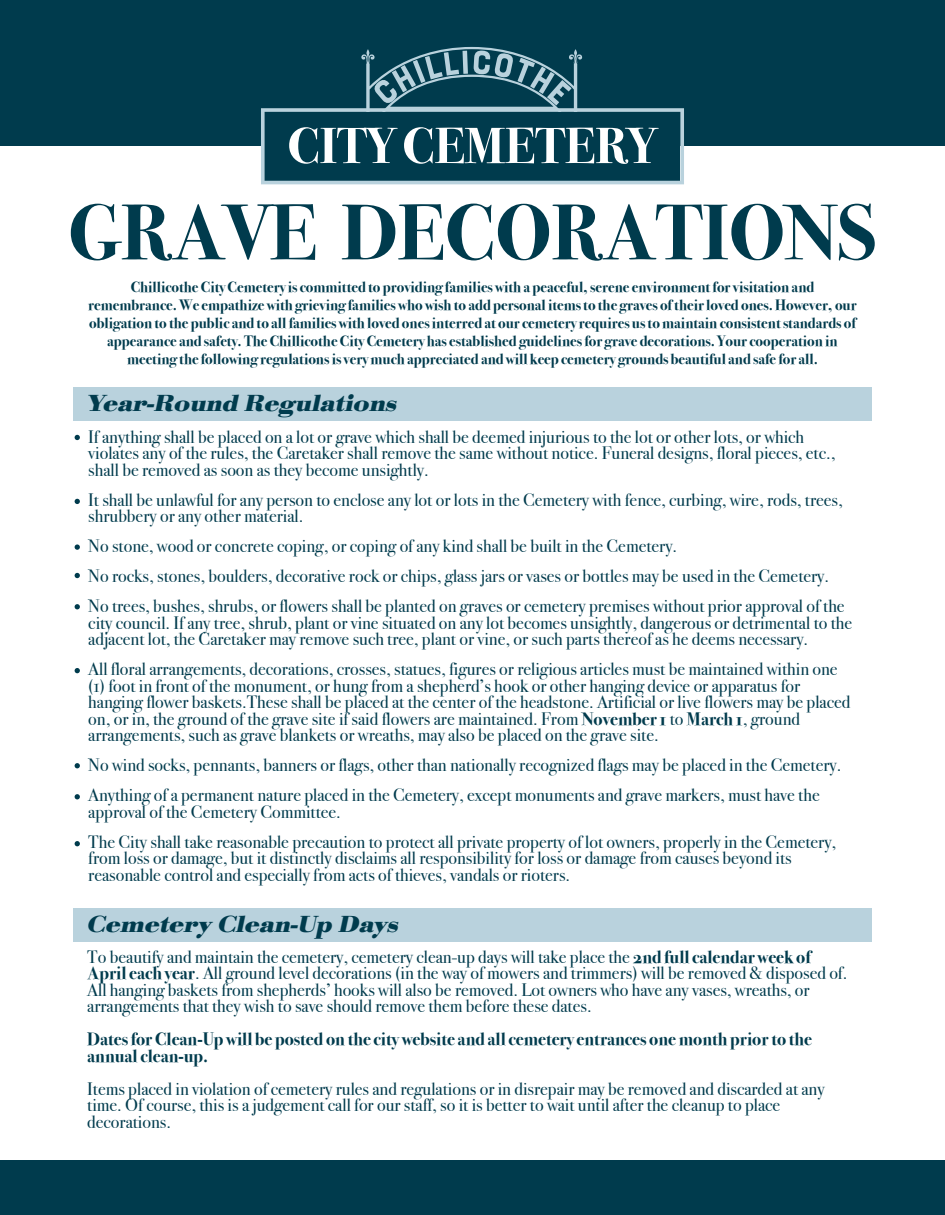
<style>
.page{position:relative;width:945px;height:1215px;background:#fff}
.page>*{position:absolute;margin:0;border:0;box-sizing:border-box;transform-origin:0 0}
.t1{font:700 79.2px "Bodoni Svty Two OSITCTT";color:#003b4d}
.t2{font:italic 700 24px "Bodoni URW Ext Wid";color:#003b4d}
.t3{font:18px/16.5px "Bodoni Svty Two OSITCTT";color:#003b4d}
.t4{font:700 18px/16.5px "Bodoni Svty Two OSITCTT";color:#003b4d}
.t5{font:700 15px/18px "Bodoni Svty Two OSITCTT";color:#003b4d;text-align:center}
.s1{font-weight:700}
</style>
<div class="page">
<div style="left:0;top:0;width:945px;height:146px;background:#003b4d"></div>
<div style="left:0;top:1160px;width:945px;height:55px;background:#003b4d"></div>
<div style="left:73px;top:387px;width:799px;height:34px;background:#b9d2dd"></div>
<div style="left:73px;top:908px;width:799px;height:34px;background:#b9d2dd"></div>
<svg style="left:261px;top:47px;width:423px;height:137px"></svg>
<svg style="left:75px;top:435px;width:5px;height:5px"></svg>
<svg style="left:75px;top:499px;width:5px;height:5px"></svg>
<svg style="left:75px;top:544px;width:5px;height:6px"></svg>
<svg style="left:75px;top:573px;width:5px;height:5px"></svg>
<svg style="left:75px;top:604px;width:5px;height:5px"></svg>
<svg style="left:75px;top:668px;width:5px;height:5px"></svg>
<svg style="left:75px;top:763px;width:5px;height:5px"></svg>
<svg style="left:75px;top:841px;width:5px;height:5px"></svg>
<svg style="left:75px;top:794px;width:5px;height:5px"></svg>
<h1 class="t1" style="left:68px;top:186px;width:810px">GRAVE DECORATIONS</h1>
<p class="t5" style="left:88px;top:278px;width:770px">Chillicothe City Cemetery is committed to providing families with a peaceful, serene environment for visitation and remembrance. We empathize with grieving families who wish to add personal items to the graves of their loved ones. However, our obligation to the public and to all families with loved ones interred at our cemetery requires us to maintain consistent standards of appearance and safety. The Chillicothe City Cemetery has established guidelines for grave decorations. Your cooperation in meeting the following regulations is very much appreciated and will keep cemetery grounds beautiful and safe for all.</p>
<h2 class="t2" style="left:88px;top:389px;width:311px">Year-Round Regulations</h2>
<p class="t3" style="left:88px;top:429px;width:749px">If anything shall be placed on a lot or grave which shall be deemed injurious to the lot or other lots, or which violates any of the rules, the Caretaker shall remove the same without notice. Funeral designs, floral pieces, etc., shall be removed as soon as they become unsightly.</p>
<p class="t3" style="left:88px;top:492px;width:756px">It shall be unlawful for any person to enclose any lot or lots in the Cemetery with fence, curbing, wire, rods, trees, shrubbery or any other material.</p>
<p class="t3" style="left:88px;top:531px;width:758px;line-height:30px">No stone, wood or concrete coping, or coping of any kind shall be built in the Cemetery.<br>No rocks, stones, boulders, decorative rock or chips, glass jars or vases or bottles may be used in the Cemetery.<br>No trees, bushes, shrubs, or flowers shall be planted on graves or cemetery premises without prior approval of the</p>
<p class="t3" style="left:88px;top:615px;width:765px">city council. If any tree, shrub, plant or vine situated on any lot becomes unsightly, dangerous or detrimental to the adjacent lot, the Caretaker may remove such tree, plant or vine, or such parts thereof as he deems necessary.</p>
<p class="t3" style="left:88px;top:661px;width:764px">All floral arrangements, decorations, crosses, statues, figures or religious articles must be maintained within one (1) foot in front of the monument, or hung from a shepherd’s hook or other hanging device or apparatus for hanging flower baskets.These shall be placed at the center of the headstone. Artificial or live flowers may be placed on, or in, the ground of the grave site if said flowers are maintained. From <span class="s1">November 1</span> to <span class="s1">March 1</span>, ground arrangements, such as grave blankets or wreaths, may also be placed on the grave site.</p>
<p class="t3" style="left:88px;top:750px;width:755px;line-height:30px">No wind socks, pennants, banners or flags, other than nationally recognized flags may be placed in the Cemetery.<br>Anything of a permanent nature placed in the Cemetery, except monuments and grave markers, must have the</p>
<p class="t3" style="left:88px;top:797px;width:749px;line-height:30px">approval of the Cemetery Committee.<br>The City shall take reasonable precaution to protect all private property of lot owners, properly in the Cemetery,</p>
<p class="t3" style="left:88px;top:850px;width:705px">from loss or damage, but it distinctly disclaims all responsibility for loss or damage from causes beyond its reasonable control and especially from acts of thieves, vandals or rioters.</p>
<h2 class="t2" style="left:88px;top:910px;width:313px">Cemetery Clean-Up Days</h2>
<p class="t3" style="left:87px;top:949px;width:762px">To beautify and maintain the cemetery, cemetery clean-up days will take place the <span class="s1">2nd full calendar week of April each year</span>. All ground level decorations (in the way of mowers and trimmers) will be removed &amp; disposed of.<br>All hanging baskets from shepherds’ hooks will also be removed. Lot owners who have any vases, wreaths, or arrangements that they wish to save should remove them before these dates.</p>
<p class="t4" style="left:87px;top:1031px;width:726px">Dates for Clean-Up will be posted on the city website and all cemetery entrances one month prior to the annual clean-up.</p>
<p class="t3" style="left:87px;top:1081px;width:739px">Items placed in violation of cemetery rules and regulations or in disrepair may be removed and discarded at any time. Of course, this is a judgement call for our staff, so it is better to wait until after the cleanup to place decorations.</p>
</div>
